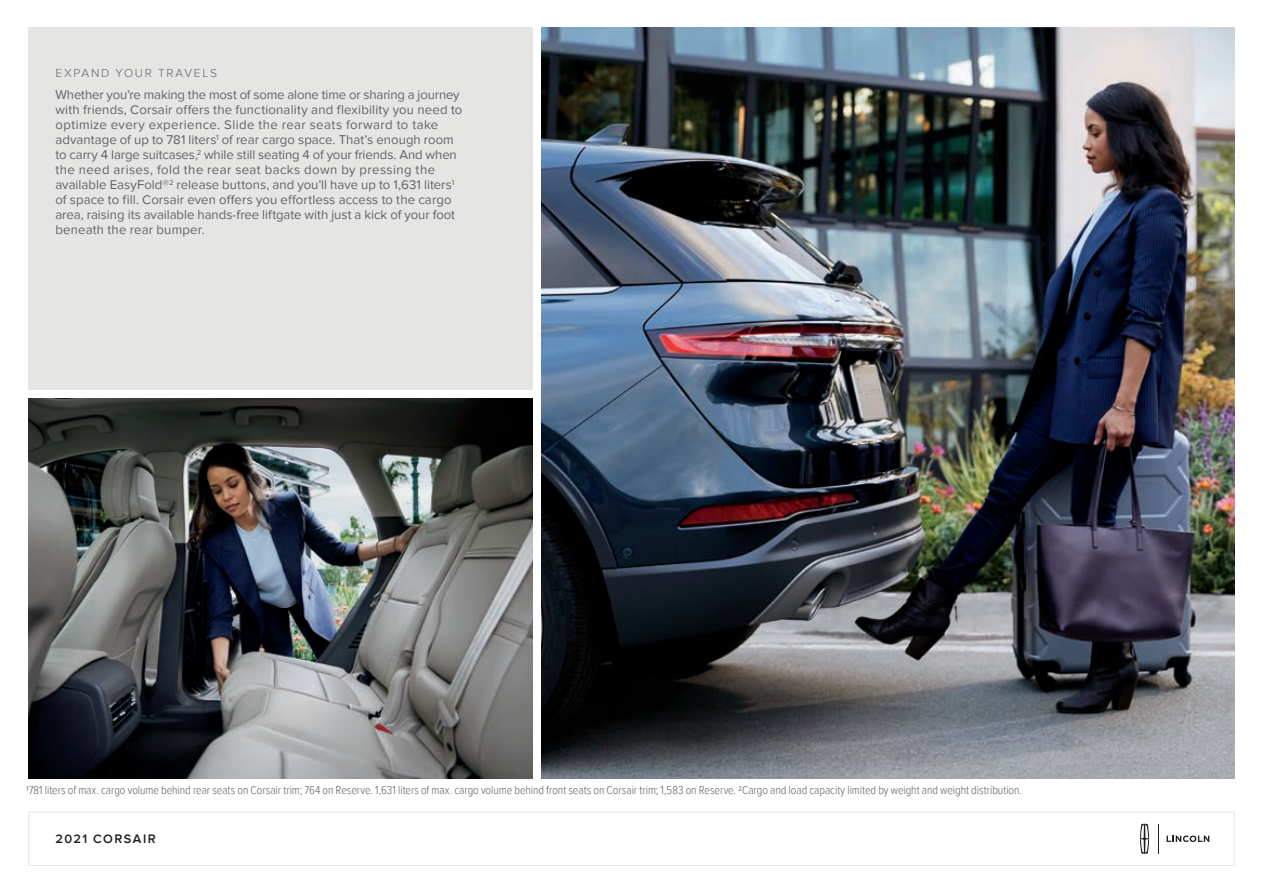
<style>
.page{position:relative;width:1263px;height:893px;background:#fff}
.page>*{position:absolute;margin:0;border:0;box-sizing:border-box;transform-origin:0 0}
.t1{font:13.2px/15px "Proxima Nova";letter-spacing:.005em;color:#636366}
.t2{font:600 12.75px "Proxima Nova";letter-spacing:.11em;color:#231f20}
.t3{font:300 12px "Proxima Nova Cond";letter-spacing:-.005em;color:#636366}
.t4{font:300 12px "Proxima Nova";letter-spacing:.145em;color:#636366}
</style>
<div class="page">
<svg style="left:1140px;top:824px;width:9px;height:30px"></svg>
<svg style="left:1158px;top:824px;width:1px;height:29px"></svg>
<svg style="left:1166px;top:835px;width:43px;height:7px"></svg>
<div style="left:28px;top:812px;width:1206px;height:54px;border:1px solid #e5e5e3"></div>
<img style="left:541px;top:27px;width:693px;height:752px">
<img style="left:28px;top:398px;width:504px;height:381px">
<div style="left:28px;top:27px;width:504px;height:362px;background:#e5e5e3"></div>
<p class="t4" style="left:55px;top:66px;width:163px">EXPAND YOUR TRAVELS</p>
<p class="t1" style="left:55px;top:87px;width:408px">Whether you’re making the most of some alone time or sharing a journey with friends, Corsair offers the functionality and flexibility you need to optimize every experience. Slide the rear seats forward to take advantage of up to 781 liters<sup>1</sup> of rear cargo space. That’s enough room to carry 4 large suitcases,<sup>2</sup> while still seating 4 of your friends. And when the need arises, fold the rear seat backs down by pressing the available EasyFold®<sup>2</sup> release buttons, and you’ll have up to 1,631 liters<sup>1 </sup>of space to fill. Corsair even offers you effortless access to the cargo area, raising its available hands-free liftgate with just a kick of your foot beneath the rear bumper.</p>
<p class="t3" style="left:26px;top:784px;width:997px"><sup>1</sup>781 liters of max. cargo volume behind rear seats on Corsair trim; 764 on Reserve. 1,631 liters of max. cargo volume behind front seats on Corsair trim; 1,583 on Reserve. <sup>2</sup>Cargo and load capacity limited by weight and weight distribution.</p>
<p class="t2" style="left:55px;top:831px;width:102px">2021 CORSAIR</p>
</div>
